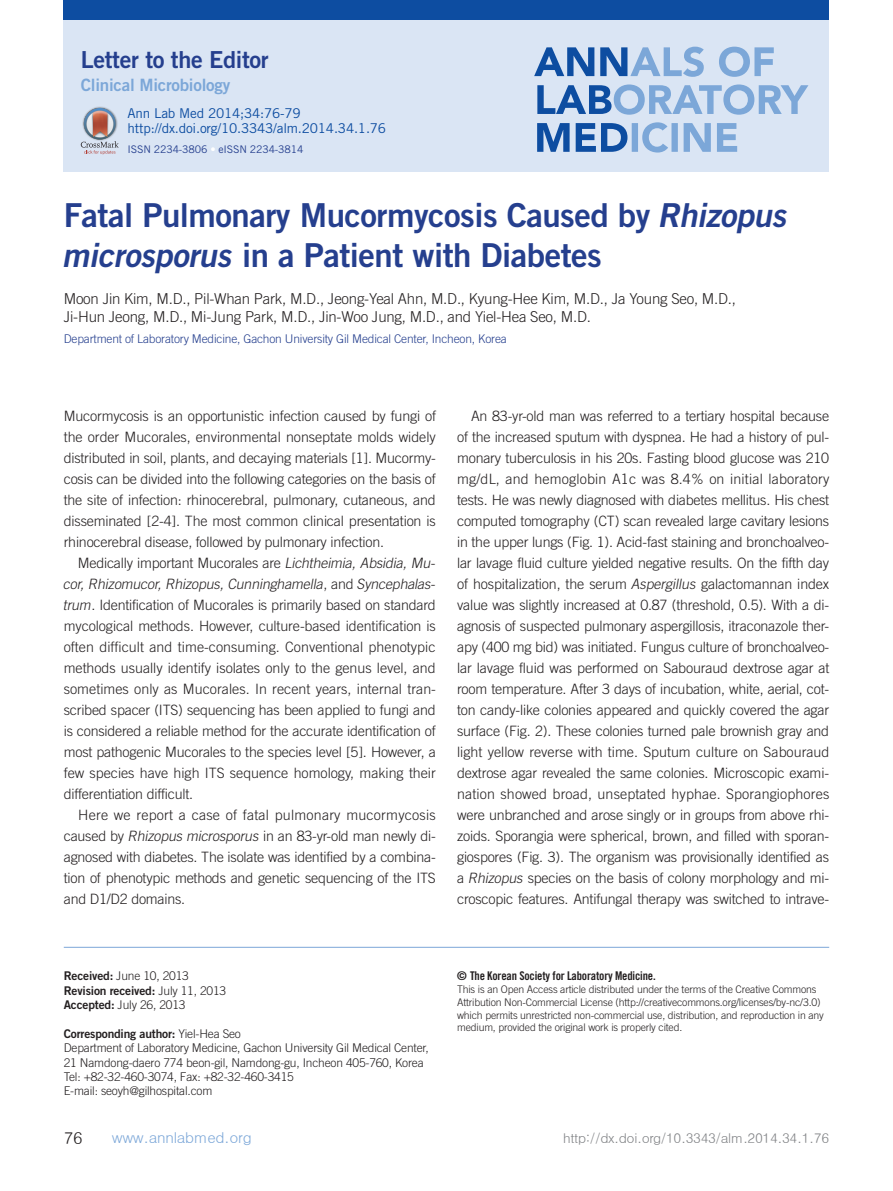
<style>
.page{position:relative;width:893px;height:1191px;background:#fff}
.page>*{position:absolute;margin:0;border:0;box-sizing:border-box;transform-origin:0 0}
.제목{font:33px/39.6px "Trade Gothic LT Std Bd 2";letter-spacing:-.015em;color:#253f8e}
.논문분류{font:23.4px "Trade Gothic LT Std Bd 2";letter-spacing:-.015em;color:#253f8e}
.논문소분류{font:16.95px "Trade Gothic LT Std Bd 2";letter-spacing:-.015em;color:#7ca7d8}
.URL{font:16.5px "Dotum";color:#231f20}
.저자{font:300 15px/18px "Trade Gothic LT Std";letter-spacing:-.015em;color:#231f20}
.URL-2{font:15px "Dotum";letter-spacing:-.02em;color:#7ca7d8}
.본문{font:300 14.25px/21px "Trade Gothic LT Std";letter-spacing:-.015em;color:#231f20;text-align:justify}
.t1{font:13.5px "Dotum";letter-spacing:-.03em;color:#808285}
.DOI_단락{font:13.5px "Trade Gothic LT Std";letter-spacing:-.015em;color:#0d4da1}
.서지단락{font:13.5px "Trade Gothic LT Std";letter-spacing:-.015em;color:#0d4da1}
.교신저자{font:300 12px/14.4px "Trade Gothic LT Std";letter-spacing:-.015em;color:#231f20}
.소속{font:300 12px "Trade Gothic LT Std";letter-spacing:-.015em;color:#253f8e}
.교신저자-2{font:12px "Trade Gothic LT Std Bd 2";letter-spacing:-.015em;color:#231f20}
.t2{font:12px "Trade Gothic LT Std Bd Cn 20";letter-spacing:-.015em;color:#231f20}
.교신저자-3{font:300 10.5px/12.6px "Trade Gothic LT Std";letter-spacing:-.015em;color:#231f20}
.ISSN{font:10.5px "Trade Gothic LT Std";letter-spacing:-.015em;color:#253f8e}
.s1{color:#fff}
.s2{font-style:italic}
.s3{font-family:"Trade Gothic LT Std Bd 2";font-weight:400}
.s4{font-family:"Trade Gothic LT Std";font-weight:300}
.s5{font-family:"Trade Gothic LT Std Bd 2"}
</style>
<div class="page">
<div style="left:64px;top:0;width:765px;height:172px;background:#dae5f4"></div>
<div style="left:64px;top:0;width:765px;height:19px;background:#0d4da1"></div>
<svg style="left:537px;top:122px;width:200px;height:30px"></svg>
<svg style="left:537px;top:84px;width:271px;height:31px"></svg>
<svg style="left:534px;top:47px;width:240px;height:30px"></svg>
<hr style="left:64px;top:947px;width:765px;height:1px;background:#7ca7d8">
<img style="left:94px;top:106px;width:12px;height:2px">
<svg style="left:81px;top:108px;width:38px;height:46px"></svg>
<p class="논문분류" style="left:81px;top:45px;width:189px">Letter to the Editor</p>
<p class="논문소분류" style="left:81px;top:75px;width:151px">Clinical Microbiology</p>
<p class="서지단락" style="left:128px;top:105px;width:175px">Ann Lab Med 2014;34:76-79</p>
<p class="DOI_단락" style="left:128px;top:120px;width:260px">http://dx.doi.org/10.3343/alm.2014.34.1.76</p>
<p class="ISSN" style="left:128px;top:143px;width:177px">ISSN 2234-3806 <span class="s1">•</span> eISSN 2234-3814</p>
<p class="제목" style="left:62px;top:195px;width:733px">Fatal Pulmonary Mucormycosis Caused by <span class="s2">Rhizopus microsporus</span> in a Patient with Diabetes</p>
<p class="저자" style="left:64px;top:290px;width:674px">Moon Jin Kim, M.D., Pil-Whan Park, M.D., Jeong-Yeal Ahn, M.D., Kyung-Hee Kim, M.D., Ja Young Seo, M.D.,<br>Ji-Hun Jeong, M.D., Mi-Jung Park, M.D., Jin-Woo Jung, M.D., and Yiel-Hea Seo, M.D.</p>
<p class="소속" style="left:64px;top:332px;width:445px">Department of Laboratory Medicine, Gachon University Gil Medical Center, Incheon, Korea</p>
<p class="본문" style="left:64px;top:405px;width:374px">Mucormycosis is an opportunistic infection caused by fungi of the order Mucorales, environmental nonseptate molds widely distributed in soil, plants, and decaying materials [1]. Mucormy&shy;cosis can be divided into the following categories on the basis of the site of infection: rhinocerebral, pulmonary, cutaneous, and disseminated [2-4]. The most common clinical presentation is rhinocerebral disease, followed by pulmonary infection.</p>
<p class="본문" style="left:63px;top:552px;width:376px;text-align:left;text-indent:15px">Medically important Mucorales are <span class="s2">Lichtheimia, Absidia, Mu&shy;cor,Rhizomucor,Rhizopus,Cunninghamella</span>, a n d <span class="s2">Syncephalas&shy;trum</span>. Identification of Mucorales is primarily based on standard mycological methods. However, culture-based identification is often difficult and time-consuming. Conventional phenotypic methods usually identify isolates only to the genus level, and sometimes only as Mucorales. In recent years, internal tran&shy;scribed spacer (ITS) sequencing has been applied to fungi and is considered a reliable method for the accurate identification of most pathogenic Mucorales to the species level [5]. However, a few species have high ITS sequence homology, making their differentiation difficult.</p>
<p class="본문" style="left:64px;top:804px;width:374px;text-indent:14px">Here we report a case of fatal pulmonary mucormycosis caused by <span class="s2">Rhizopus microsporus</span> in an 83-yr-old man newly di&shy;agnosed with diabetes. The isolate was identified by a combina&shy;tion of phenotypic methods and genetic sequencing of the ITS and D1/D2 domains.</p>
<p class="본문" style="left:457px;top:405px;width:374px;text-indent:14px">An 83-yr-old man was referred to a tertiary hospital because of the increased sputum with dyspnea. He had a history of pul&shy;monary tuberculosis in his 20s. Fasting blood glucose was 210 mg/dL, and hemoglobin A1c was 8.4% on initial laboratory tests. He was newly diagnosed with diabetes mellitus. His chest computed tomography (CT) scan revealed large cavitary lesions in the upper lungs (Fig. 1). Acid-fast staining and bronchoalveo&shy;lar lavage fluid culture yielded negative results. On the fifth day of hospitalization, the serum <span class="s2">Aspergillus</span> galactomannan index value was slightly increased at 0.87 (threshold, 0.5). With a di&shy;agnosis of suspected pulmonary aspergillosis, itraconazole ther&shy;apy (400 mg bid) was initiated. Fungus culture of bronchoalveo&shy;lar lavage fluid was performed on Sabouraud dextrose agar at room temperature. After 3 days of incubation, white, aerial, cot&shy;ton candy-like colonies appeared and quickly covered the agar surface (Fig. 2). These colonies turned pale brownish gray and light yellow reverse with time. Sputum culture on Sabouraud dextrose agar revealed the same colonies. Microscopic exami&shy;nation showed broad, unseptated hyphae. Sporangiophores were unbranched and arose singly or in groups from above rhi&shy;zoids. Sporangia were spherical, brown, and filled with sporan&shy;giospores (Fig. 3). The organism was provisionally identified as a <span class="s2">Rhizopus</span> species on the basis of colony morphology and mi&shy;croscopic features. Antifungal therapy was switched to intrave-</p>
<p class="교신저자" style="left:64px;top:968px;width:127px"><span class="s3">Received:</span> June 10, 2013</p>
<p class="교신저자-2" style="left:64px;top:982px;width:164px">Revision received: <span class="s4">July 11, 2013</span></p>
<p class="교신저자" style="left:64px;top:997px;width:123px"><span class="s3">Accepted:</span> July 26, 2013</p>
<p class="교신저자-2" style="left:64px;top:1026px;width:179px">Corresponding author: <span class="s4">Yiel-Hea Seo</span></p>
<p class="교신저자" style="left:64px;top:1040px;width:367px">Department of Laboratory Medicine, Gachon University Gil Medical Center,<br>21 Namdong-daero 774 beon-gil, Namdong-gu, Incheon 405-760, Korea</p>
<p class="교신저자" style="left:64px;top:1069px;width:232px">Tel: +82-32-460-3074, Fax: +82-32-460-3415<br>E-mail: seoyh@gilhospital.com</p>
<p class="t2" style="left:457px;top:968px;width:200px"><span class="s5">©</span> The Korean Society for Laboratory Medicine.</p>
<p class="교신저자-3" style="left:457px;top:983px;width:368px">This is an Open Access article distributed under the terms of the Creative Commons Attribution Non-Commercial License (http://creativecommons.org/licenses/by-nc/3.0) which permits unrestricted non-commercial use, distribution, and reproduction in any medium, provided the original work is properly cited.</p>
<p class="URL" style="left:64px;top:1129px;width:20px">76</p>
<p class="URL-2" style="left:112px;top:1130px;width:142px">www.annlabmed.org</p>
<p class="t1" style="left:563px;top:1131px;width:267px">http://dx.doi.org/10.3343/alm.2014.34.1.76</p>
</div>
